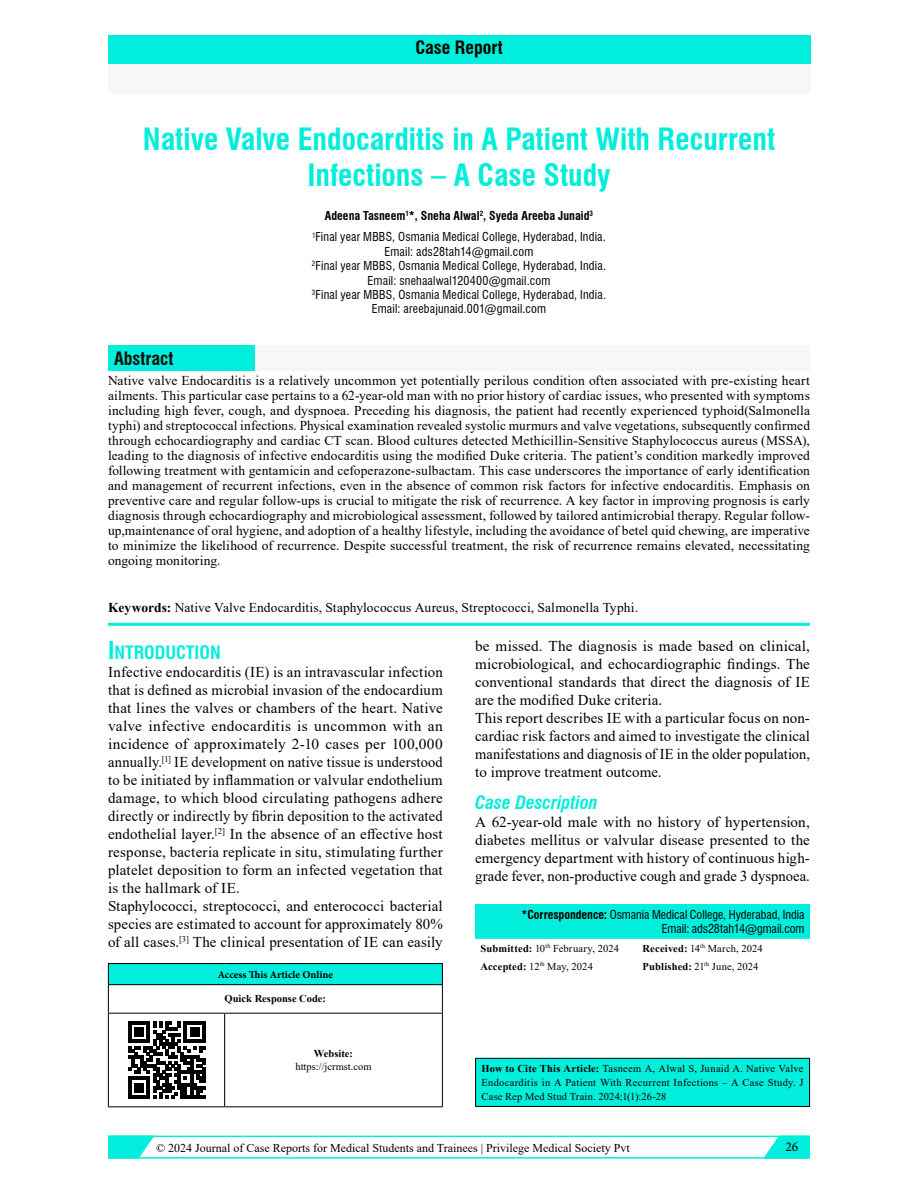
<style>
.page{position:relative;width:918px;height:1188px;background:#fff}
.page>*{position:absolute;margin:0;border:0;box-sizing:border-box;transform-origin:0 0}
.t1{font:700 condensed 30px/36px "Swiss 721 BT";color:#00eedb;text-align:center}
.t2{font:italic 700 condensed 18px "Swiss 721 BT";color:#00eedb}
.t3{font:700 condensed 18px "Swiss 721 BT";color:#00eedb}
.t4{font:700 condensed 18px "Swiss 721 BT";color:#000}
.t5{font:700 condensed 18px "Swiss 721 BT";color:#12110c}
.t6{font:15px/18px "Times New Roman";letter-spacing:.01em;color:#000}
.t7{font:13.5px/15px "Times New Roman";letter-spacing:.01em;color:#000;text-align:justify}
.t8{font:13.5px "Minion Pro";color:#000}
.t9{font:condensed 12px/14.4px "Swiss 721 BT";letter-spacing:.015em;color:#000;text-align:center}
.t10{font:12px "Times New Roman";color:#000}
.t11{font:10.5px/14.4px "Times New Roman";letter-spacing:.015em;color:#000;text-align:justify}
.t12{font:700 10.5px "Times New Roman";color:#000}
.t13{font:700 10.5px "Minion Pro";color:#000}
.s1{font-weight:700}
.s2{font-size:24px}
</style>
<div class="page">
<div style="left:108px;top:35px;width:702px;height:30px;background:#00eedb"></div>
<div style="left:108px;top:65px;width:702px;height:29px;background:#f8f7f5"></div>
<div style="left:108px;top:346px;width:148px;height:25px;background:#00eedb"></div>
<div style="left:256px;top:346px;width:554px;height:25px;background:#f8f7f5"></div>
<div style="left:475px;top:905px;width:335px;height:34px;background:#00eedb"></div>
<div style="left:476px;top:1058px;width:334px;height:48px;background:#00eedb"></div>
<hr style="left:475px;top:1058px;width:335px;height:1px;background:#000">
<hr style="left:475px;top:1059px;width:1px;height:47px;background:#000">
<hr style="left:809px;top:1059px;width:1px;height:47px;background:#000">
<hr style="left:475px;top:1106px;width:335px;height:1px;background:#000">
<div style="left:108px;top:964px;width:334px;height:21px;background:#00eedb"></div>
<hr style="left:108px;top:963px;width:117px;height:1px;background:#000">
<hr style="left:225px;top:963px;width:218px;height:1px;background:#000">
<hr style="left:108px;top:984px;width:117px;height:1px;background:#000">
<svg style="left:108px;top:964px;width:1px;height:49px"></svg>
<hr style="left:225px;top:984px;width:218px;height:1px;background:#000">
<svg style="left:442px;top:964px;width:1px;height:49px"></svg>
<hr style="left:108px;top:1013px;width:117px;height:1px;background:#000">
<hr style="left:108px;top:1014px;width:1px;height:92px;background:#000">
<hr style="left:225px;top:1013px;width:218px;height:1px;background:#000">
<hr style="left:224px;top:1014px;width:1px;height:92px;background:#000">
<hr style="left:442px;top:1014px;width:1px;height:92px;background:#000">
<hr style="left:108px;top:1106px;width:117px;height:1px;background:#000">
<hr style="left:225px;top:1106px;width:218px;height:1px;background:#000">
<svg style="left:128px;top:1021px;width:78px;height:78px"></svg>
<div style="left:108px;top:1136px;width:702px;height:23px;border:2px solid #00eedb"></div>
<svg style="left:762px;top:1135px;width:48px;height:24px"></svg>
<svg style="left:108px;top:1135px;width:48px;height:24px"></svg>
<hr style="left:108px;top:623px;width:702px;height:3px;background:#00eedb">
<h2 class="t4" style="left:415px;top:37px;width:89px">Case Report</h2>
<h1 class="t1" style="left:143px;top:121px;width:634px">Native Valve Endocarditis in A Patient With Recurrent<br>Infections – A Case Study</h1>
<p class="t9" style="left:312px;top:205px;width:295px;line-height:21.1px"><span class="s1">Adeena Tasneem</span><sup>1</sup><span class="s1">*, Sneha Alwal</span><sup>2</sup><span class="s1">, Syeda Areeba Junaid</span><sup>3<br></sup><sup>1</sup>Final year MBBS, Osmania Medical College, Hyderabad, India.</p>
<p class="t9" style="left:312px;top:244px;width:296px">Email: ads28tah14@gmail.com<br><sup>2</sup>Final year MBBS, Osmania Medical College, Hyderabad, India.<br>Email: snehaalwal120400@gmail.com<br><sup>3</sup>Final year MBBS, Osmania Medical College, Hyderabad, India.<br>Email: areebajunaid.001@gmail.com</p>
<h2 class="t5" style="left:114px;top:348px;width:61px">Abstract</h2>
<p class="t7" style="left:108px;top:373px;width:704px">Native valve Endocarditis is a relatively uncommon yet potentially perilous condition often associated with pre-existing heart ailments. This particular case pertains to a 62-year-old man with no prior history of cardiac issues, who presented with symptoms including high fever, cough, and dyspnoea. Preceding his diagnosis, the patient had recently experienced typhoid(Salmonella typhi) and streptococcal infections. Physical examination revealed systolic murmurs and valve vegetations, subsequently confirmed through echocardiography and cardiac CT scan. Blood cultures detected Methicillin-Sensitive Staphylococcus aureus (MSSA), leading to the diagnosis of infective endocarditis using the modified Duke criteria. The patient’s condition markedly improved following treatment with gentamicin and cefoperazone-sulbactam. This case underscores the importance of early identification and management of recurrent infections, even in the absence of common risk factors for infective endocarditis. Emphasis on preventive care and regular follow-ups is crucial to mitigate the risk of recurrence. A key factor in improving prognosis is early diagnosis through echocardiography and microbiological assessment, followed by tailored antimicrobial therapy. Regular follow&shy;up,maintenance of oral hygiene, and adoption of a healthy lifestyle, including the avoidance of betel quid chewing, are imperative to minimize the likelihood of recurrence. Despite successful treatment, the risk of recurrence remains elevated, necessitating ongoing monitoring.</p>
<p class="t7" style="left:108px;top:600px;width:532px"><span class="s1">Keywords:</span> Native Valve Endocarditis, Staphylococcus Aureus, Streptococci, Salmonella Typhi.</p>
<h2 class="t3" style="left:108px;top:642px;width:114px"><span class="s2">I</span>NTRODUCTION</h2>
<p class="t6" style="left:108px;top:663px;width:336px">Infective endocarditis (IE) is an intravascular infection that is defined as microbial invasion of the endocardium that lines the valves or chambers of the heart. Native valve infective endocarditis is uncommon with an incidence of approximately 2-10 cases per 100,000 annually.<sup>[1]</sup> IE development on native tissue is understood to be initiated by inflammation or valvular endothelium damage, to which blood circulating pathogens adhere directly or indirectly by fibrin deposition to the activated endothelial layer.<sup>[2]</sup> In the absence of an effective host response, bacteria replicate in situ, stimulating further platelet deposition to form an infected vegetation that is the hallmark of IE.<br>Staphylococci, streptococci, and enterococci bacterial species are estimated to account for approximately 80% of all cases.<sup>[3]</sup> The clinical presentation of IE can easily</p>
<p class="t13" style="left:218px;top:967px;width:117px">Access This Article Online</p>
<p class="t12" style="left:225px;top:991px;width:103px">Quick Response Code:</p>
<p class="t12" style="left:314px;top:1046px;width:41px">Website:</p>
<p class="t11" style="left:295px;top:1059px;width:78px">https://jcrmst.com</p>
<p class="t6" style="left:475px;top:637px;width:336px">be missed. The diagnosis is made based on clinical, microbiological, and echocardiographic findings. The conventional standards that direct the diagnosis of IE are the modified Duke criteria.<br>This report describes IE with a particular focus on non&shy;cardiac risk factors and aimed to investigate the clinical manifestations and diagnosis of IE in the older population, to improve treatment outcome.</p>
<h2 class="t2" style="left:475px;top:791px;width:124px">Case Description</h2>
<p class="t6" style="left:475px;top:812px;width:336px;text-align:justify">A 62-year-old male with no history of hypertension, diabetes mellitus or valvular disease presented to the emergency department with history of continuous high&shy;grade fever, non-productive cough and grade 3 dyspnoea.</p>
<p class="t9" style="left:522px;top:907px;width:285px;text-align:right"><span class="s1">*Correspondence:</span> Osmania Medical College, Hyderabad, India<br>Email: ads28tah14@gmail.com</p>
<p class="t11" style="left:481px;top:940px;width:140px"><span class="s1">Submitted:</span> 10<sup>th</sup> February, 2024</p>
<p class="t11" style="left:643px;top:940px;width:122px"><span class="s1">Received:</span> 14<sup>th</sup> March, 2024</p>
<p class="t11" style="left:481px;top:959px;width:114px"><span class="s1">Accepted:</span> 12<sup>th</sup> May, 2024</p>
<p class="t11" style="left:643px;top:959px;width:117px"><span class="s1">Published:</span> 21<sup>th</sup> June, 2024</p>
<p class="t11" style="left:482px;top:1061px;width:324px"><span class="s1">How to Cite This Article:</span> Tasneem A, Alwal S, Junaid A. Native Valve Endocarditis in A Patient With Recurrent Infections – A Case Study. J Case Rep Med Stud Train. 2024;1(1):26-28</p>
<p class="t10" style="left:156px;top:1140px;width:475px">© 2024 Journal of Case Reports for Medical Students and Trainees | Privilege Medical Society Pvt</p>
<p class="t8" style="left:785px;top:1138px;width:14px">26</p>
</div>
